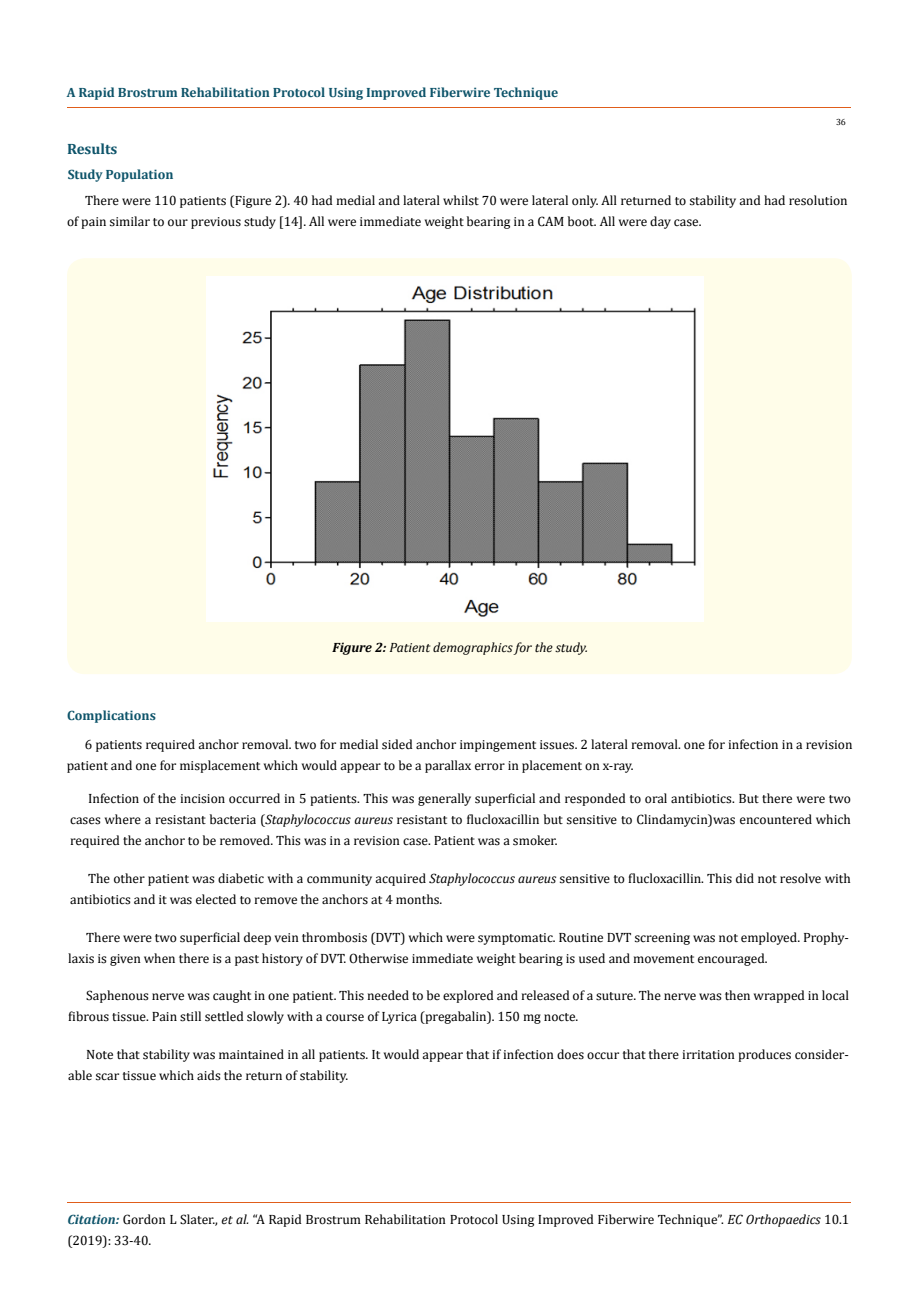
<style>
.page{position:relative;width:917px;height:1316px;background:#fff}
.page>*{position:absolute;margin:0;border:0;box-sizing:border-box;transform-origin:0 0}
.t1{font:700 15px "Cambria";color:#0e546a}
.t2{font:13.5px/21px "Cambria";color:#000}
.t3{font:700 13.5px "Cambria";color:#0e546a}
.t4{font:italic 13.5px "Cambria";color:#000}
.t5{font:9px "Cambria";color:#000}
.s1{font-weight:700}
.s2{font-style:italic}
.s3{font-weight:700;font-style:italic;color:#0e546a}
</style>
<div class="page">
<hr style="left:67px;top:107px;width:783px;height:1px;background:#e05d1a">
<hr style="left:67px;top:1202px;width:783px;height:1px;background:#e05d1a">
<div style="left:67px;top:258px;width:784px;height:416px;background:#fffde9;border-radius:18px"></div>
<img style="left:206px;top:276px;width:497px;height:346px">
<p class="t3" style="left:67px;top:82px;width:493px">A Rapid Brostrum Rehabilitation Protocol Using Improved Fiberwire Technique</p>
<p class="t1" style="left:67px;top:139px;width:52px">Results</p>
<p class="t3" style="left:68px;top:165px;width:107px">Study Population</p>
<p class="t5" style="left:836px;top:117px;width:11px">36</p>
<p class="t2" style="left:67px;top:189px;width:782px;text-indent:18px">There were 110 patients (Figure 2). 40 had medial and lateral whilst 70 were lateral only. All returned to stability and had resolution of pain similar to our previous study [14]. All were immediate weight bearing in a CAM boot. All were day case.</p>
<p class="t3" style="left:67px;top:705px;width:90px">Complications</p>
<p class="t4" style="left:332px;top:637px;width:257px"><span class="s1">Figure 2:</span> Patient demographics for the study.</p>
<p class="t2" style="left:67px;top:734px;width:787px;text-indent:18px">6 patients required anchor removal. two for medial sided anchor impingement issues. 2 lateral removal. one for infection in a revision patient and one for misplacement which would appear to be a parallax error in placement on x-ray.</p>
<p class="t2" style="left:70px;top:788px;width:782px;text-align:justify;text-indent:18px">Infection of the incision occurred in 5 patients. This was generally superficial and responded to oral antibiotics. But there were two cases where a resistant bacteria (<span class="s2">Staphylococcus aureus</span> resistant to flucloxacillin but sensitive to Clindamycin)was encountered which required the anchor to be removed. This was in a revision case. Patient was a smoker.</p>
<p class="t2" style="left:70px;top:867px;width:782px;text-indent:18px">The other patient was diabetic with a community acquired <span class="s2">Staphylococcus aureus</span> sensitive to flucloxacillin. This did not resolve with antibiotics and it was elected to remove the anchors at 4 months.</p>
<p class="t2" style="left:68px;top:926px;width:782px;text-indent:18px">There were two superficial deep vein thrombosis (DVT) which were symptomatic. Routine DVT screening was not employed. Prophy&shy;laxis is given when there is a past history of DVT. Otherwise immediate weight bearing is used and movement encouraged.</p>
<p class="t2" style="left:68px;top:985px;width:782px;text-indent:18px">Saphenous nerve was caught in one patient. This needed to be explored and released of a suture. The nerve was then wrapped in local fibrous tissue. Pain still settled slowly with a course of Lyrica (pregabalin). 150 mg nocte.</p>
<p class="t2" style="left:68px;top:1043px;width:782px;text-indent:18px">Note that stability was maintained in all patients. It would appear that if infection does occur that there irritation produces consider&shy;able scar tissue which aids the return of stability.</p>
<p class="t2" style="left:67px;top:1208px;width:783px"><span class="s3">Citation:</span> Gordon L Slater., <span class="s2">et al.</span> “A Rapid Brostrum Rehabilitation Protocol Using Improved Fiberwire Technique”. <span class="s2">EC Orthopaedics</span> 10.1 (2019): 33-40.</p>
</div>
